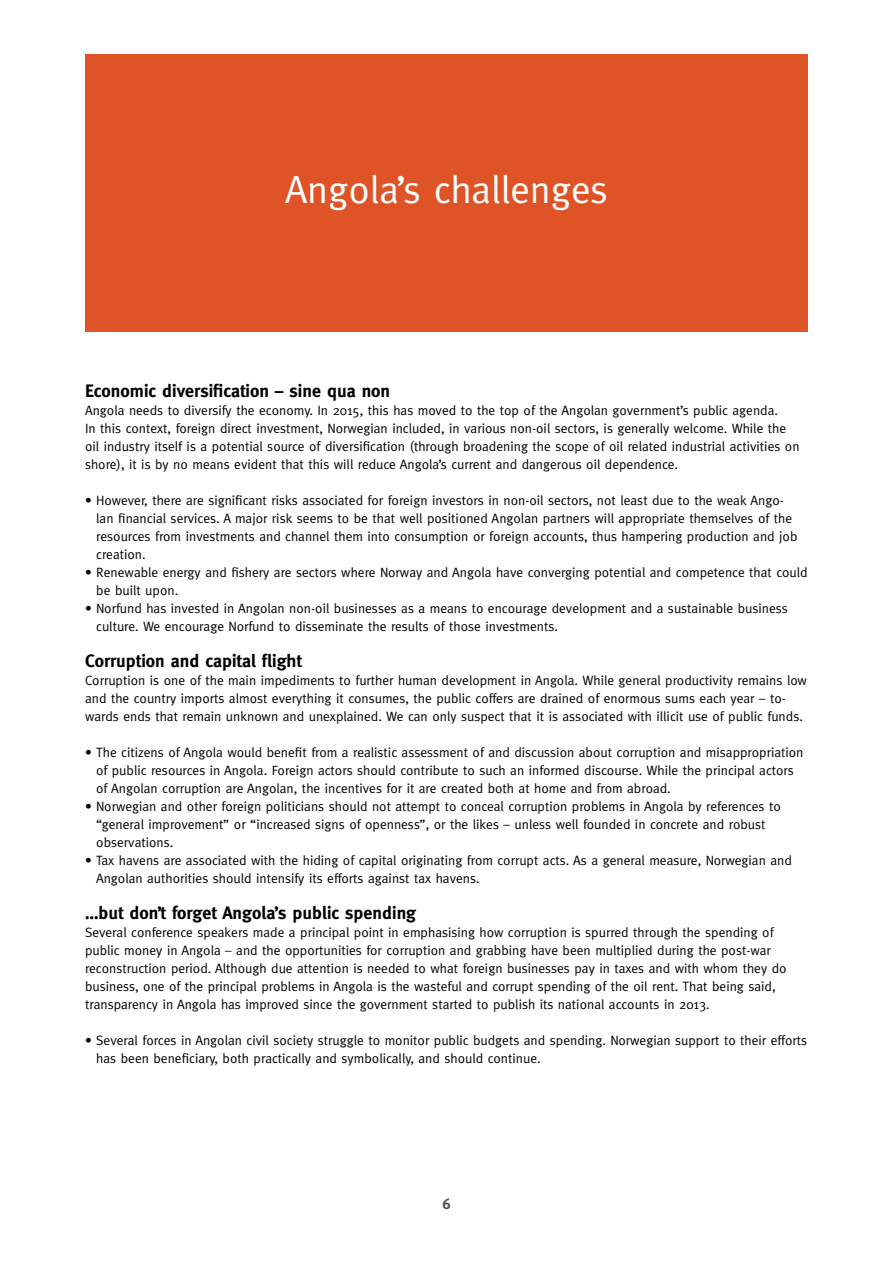
<style>
.page{position:relative;width:893px;height:1263px;background:#fff}
.page>*{position:absolute;margin:0;border:0;box-sizing:border-box;transform-origin:0 0}
.t1{font:39px "Meta";color:#fff}
.t2{font:700 18px "Meta";color:#000}
.t3{font:700 15px "Meta";color:#44514a}
.t4{font:13.5px/18px "Meta";color:#000}
</style>
<div class="page">
<div style="left:85px;top:54px;width:723px;height:278px;background:#df5427"></div>
<h1 class="t1" style="left:285px;top:167px;width:324px">Angola’s challenges</h1>
<h2 class="t2" style="left:85px;top:380px;width:307px">Economic diversification – sine qua non</h2>
<p class="t4" style="left:85px;top:401px;width:716px">Angola needs to diversify the economy. In 2015, this has moved to the top of the Angolan government’s public agenda.<br>In this context, foreign direct investment, Norwegian included, in various non-oil sectors, is generally welcome. While the oil industry itself is a potential source of diversification (through broadening the scope of oil related industrial activities on shore), it is by no means evident that this will reduce Angola’s current and dangerous oil dependence.</p>
<p class="t4" style="left:96px;top:491px;width:703px;text-indent:-11px">• However, there are significant risks associated for foreign investors in non-oil sectors, not least due to the weak Ango&shy;lan financial services. A major risk seems to be that well positioned Angolan partners will appropriate themselves of the resources from investments and channel them into consumption or foreign accounts, thus hampering production and job creation.</p>
<p class="t4" style="left:96px;top:563px;width:713px;text-indent:-11px">• Renewable energy and fishery are sectors where Norway and Angola have converging potential and competence that could be built upon.</p>
<p class="t4" style="left:96px;top:599px;width:693px;text-indent:-11px">• Norfund has invested in Angolan non-oil businesses as a means to encourage development and a sustainable business culture. We encourage Norfund to disseminate the results of those investments.</p>
<h2 class="t2" style="left:85px;top:650px;width:219px">Corruption and capital flight</h2>
<p class="t4" style="left:85px;top:671px;width:723px">Corruption is one of the main impediments to further human development in Angola. While general productivity remains low and the country imports almost everything it consumes, the public coffers are drained of enormous sums each year – to&shy;wards ends that remain unknown and unexplained. We can only suspect that it is associated with illicit use of public funds.</p>
<p class="t4" style="left:96px;top:743px;width:709px;text-indent:-11px">• The citizens of Angola would benefit from a realistic assessment of and discussion about corruption and misappropriation of public resources in Angola. Foreign actors should contribute to such an informed discourse. While the principal actors of Angolan corruption are Angolan, the incentives for it are created both at home and from abroad.</p>
<p class="t4" style="left:96px;top:797px;width:686px;text-indent:-11px">• Norwegian and other foreign politicians should not attempt to conceal corruption problems in Angola by references to “general improvement” or “increased signs of openness”, or the likes – unless well founded in concrete and robust observations.</p>
<p class="t4" style="left:96px;top:851px;width:697px;text-indent:-11px">• Tax havens are associated with the hiding of capital originating from corrupt acts. As a general measure, Norwegian and<br>Angolan authorities should intensify its efforts against tax havens.</p>
<h2 class="t2" style="left:85px;top:902px;width:333px">…but don’t forget Angola’s public spending</h2>
<p class="t4" style="left:85px;top:923px;width:703px">Several conference speakers made a principal point in emphasising how corruption is spurred through the spending of public money in Angola – and the opportunities for corruption and grabbing have been multiplied during the post-war reconstruction period. Although due attention is needed to what foreign businesses pay in taxes and with whom they do business, one of the principal problems in Angola is the wasteful and corrupt spending of the oil rent. That being said, transparency in Angola has improved since the government started to publish its national accounts in 2013.</p>
<p class="t4" style="left:96px;top:1031px;width:712px;text-indent:-11px">• Several forces in Angolan civil society struggle to monitor public budgets and spending. Norwegian support to their efforts has been beneficiary, both practically and symbolically, and should continue.</p>
<p class="t3" style="left:442px;top:1195px;width:10px">6</p>
</div>
